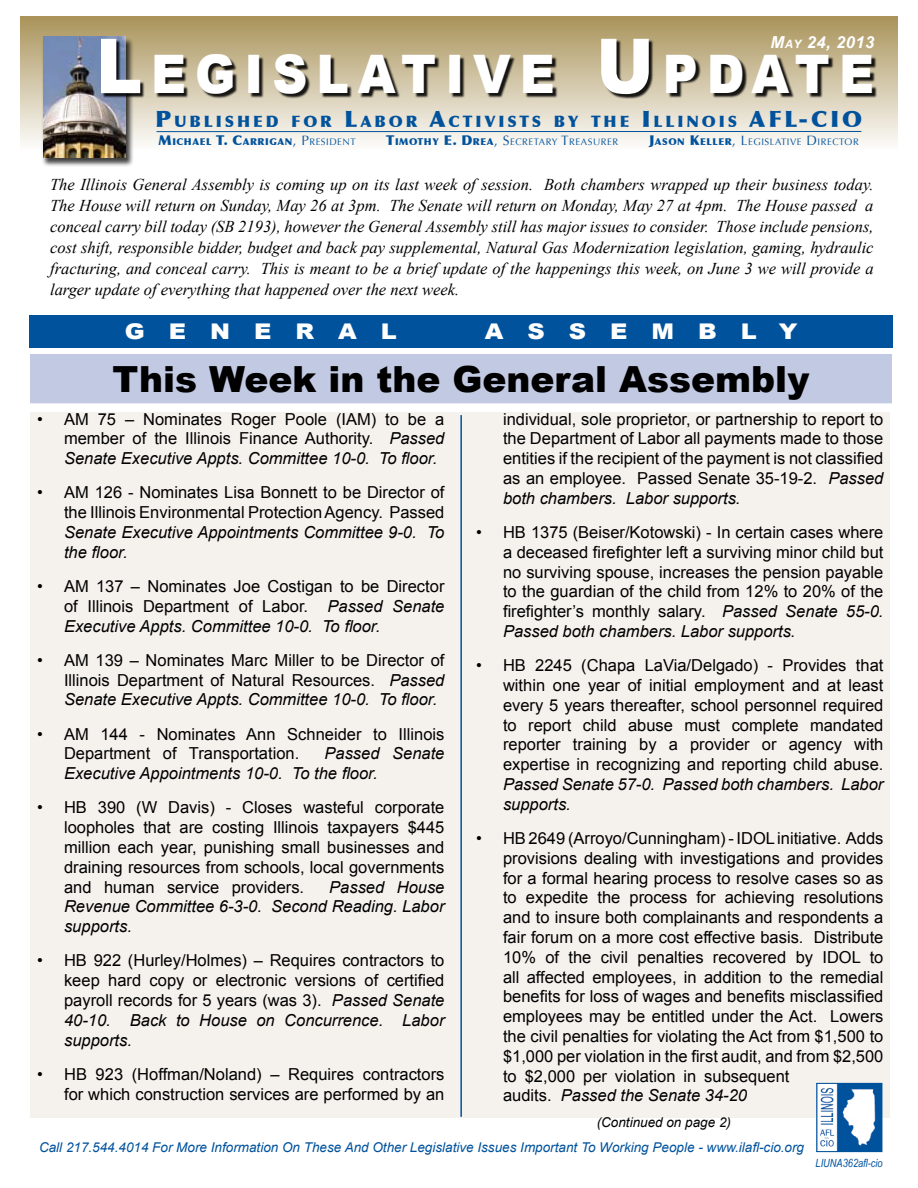
<style>
.page{position:relative;width:918px;height:1188px;background:#fff}
.page>*{position:absolute;margin:0;border:0;box-sizing:border-box;transform-origin:0 0}
.t1{font:900 53.1px "Arial";letter-spacing:.185em;color:#fff;scale:.91 1}
.t2{font:900 36px "Arial";color:#000}
.t3{font:900 22.5px "Optima";color:#00529c}
.t4{font:900 21.6px "Arial";letter-spacing:1em;color:#fff;scale:1.11 1}
.t5{font:16.5px/19.8px "Arial";color:#000;text-align:justify}
.t6{font:italic 16.5px/21px "Times New Roman";color:#000;text-align:justify}
.t7{font:italic 16.5px/19.8px "Arial";color:#000}
.t8{font:italic 700 16.5px "Arial";letter-spacing:.03em;color:#fff}
.t9{font:900 15.75px "Optima";letter-spacing:.185em;color:#00529c}
.t10{font:italic 13.5px "Arial";color:#00529c}
.t11{font:italic 13.5px "Arial";color:#000}
.t12{font:italic 11.25px "Arial Narrow";color:#00529c}
.t13{font:9.45px "Optima";letter-spacing:.055em;color:#00529c}
.t14{font:900 9.45px "Optima";letter-spacing:.055em;color:#00529c}
.s1{font-size:11.55px}
.s2{font-size:75.9px}
.s3{font-size:22.5px}
.s4{font-size:13.5px}
.s5{font-weight:400;font-size:13.5px}
.s6{font-weight:400}
.s7{font-weight:900;font-size:13.5px}
.s8{font-weight:900}
.s9{font-style:italic}
</style>
<div class="page">
<div style="left:20px;top:16px;width:878px;height:134px;background:linear-gradient(to bottom,#a9935a,#fcfcfa)"></div>
<div style="left:42px;top:37px;width:92px;height:131px;background:#000;opacity:.75"></div>
<img style="left:43px;top:36px;width:83px;height:121px">
<div style="left:102px;top:40px;width:775px;height:59px;background:#000;opacity:.9"></div>
<hr style="left:157px;top:131px;width:704px;height:1px;background:#00529c">
<div style="left:31px;top:355px;width:860px;height:48px;background:#c2c9e3"></div>
<div style="left:30px;top:354px;width:862px;height:49px;border:2px solid #c2c9e3"></div>
<div style="left:29px;top:315px;width:864px;height:33px;background:#00529c"></div>
<div style="left:30px;top:413px;width:860px;height:705px;background:#f5f2ed"></div>
<img style="left:819px;top:1085px;width:61px;height:65px">
<div style="left:817px;top:1083px;width:65px;height:69px;border:1px solid #00529c"></div>
<hr style="left:460px;top:415px;width:2px;height:702px;background:#00529c">
<p class="t8" style="left:770px;top:31px;width:106px">M<span class="s1">ay</span> 24, 2013</p>
<h1 class="t1" style="left:96px;top:36px;width:857px"><span class="s2">L</span>EGISLATIVE <span class="s2">U</span>PDATE</h1>
<p class="t9" style="left:155px;top:112px;width:611px"><span class="s3">P</span>UBLISHED FOR <span class="s3">L</span> ABOR <span class="s3">A</span>CTIVISTS BY THE <span class="s3">I</span> LLINOIS <span class="s3">AFL</span></p>
<h3 class="t3" style="left:799px;top:106px;width:30px">-CIO</h3>
<p class="t14" style="left:159px;top:136px;width:199px"><span class="s4">M</span>ICHAEL <span class="s4">T. C</span>ARRIGAN<span class="s5">, P</span><span class="s6">RESIDENT</span></p>
<p class="t13" style="left:386px;top:137px;width:233px"><span class="s7">T</span><span class="s8">IMOTHY</span> <span class="s7">E. D</span><span class="s8">REA</span><span class="s4">, S</span>ECRETARY <span class="s4">T</span>REASURER</p>
<p class="t13" style="left:649px;top:137px;width:211px"><span class="s7">J</span><span class="s8">ASON</span> <span class="s7">K</span><span class="s8">ELLER</span><span class="s4">, L</span>EGISLATIVE <span class="s4">D</span> IRECTOR</p>
<p class="t6" style="left:50px;top:174px;width:825px">The Illinois General Assembly is coming up on its last week of session. Both chambers wrapped up their business today.<br>The House will return on Sunday, May 26 at 3pm. The Senate will return on Monday, May 27 at 4pm. The House passed a conceal carry bill today (SB 2193), however the General Assembly still has major issues to consider. Those include pensions, cost shift, responsible bidder, budget and back pay supplemental, Natural Gas Modernization legislation, gaming, hydraulic fracturing, and conceal carry. This is meant to be a brief update of the happenings this week, on June 3 we will provide a larger update of everything that happened over the next week.</p>
<h3 class="t4" style="left:125px;top:315px;width:247px">GEne ra l</h3>
<h3 class="t4" style="left:485px;top:315px;width:283px">Asse mbly</h3>
<h2 class="t2" style="left:112px;top:353px;width:699px">This Week in the General Assembly</h2>
<p class="t5" style="left:64px;top:409px;width:382px;text-indent:-27px">• AM 75 – Nominates Roger Poole (IAM) to be a member of the Illinois Finance Authority. <span class="s9">Passed Senate Executive Appts. Committee 10-0. To floor.</span></p>
<p class="t5" style="left:37px;top:483px;width:409px;text-align:right">• AM 126 - Nominates Lisa Bonnett to be Director of the Illinois Environmental Protection Agency. Passed</p>
<p class="t7" style="left:64px;top:523px;width:382px">Senate Executive Appointments Committee 9-0. To the floor.</p>
<p class="t5" style="left:64px;top:577px;width:382px;text-indent:-27px">• AM 137 – Nominates Joe Costigan to be Director of Illinois Department of Labor. <span class="s9">Passed Senate Executive Appts. Committee 10-0. To floor.</span></p>
<p class="t5" style="left:64px;top:650px;width:382px;text-indent:-27px">• AM 139 – Nominates Marc Miller to be Director of Illinois Department of Natural Resources. <span class="s9">Passed Senate Executive Appts. Committee 10-0. To floor.</span></p>
<p class="t5" style="left:64px;top:724px;width:382px;text-indent:-27px">• AM 144 - Nominates Ann Schneider to Illinois<br>Department of Transportation.</p>
<p class="t7" style="left:64px;top:744px;width:382px;text-indent:260px">Passed Senate<br>Executive Appointments 10-0. To the floor.</p>
<p class="t5" style="left:64px;top:798px;width:382px;text-indent:-27px">• HB 390 (W Davis) - Closes wasteful corporate loopholes that are costing Illinois taxpayers $445 million each year, punishing small businesses and draining resources from schools, local governments and human service providers.</p>
<p class="t7" style="left:64px;top:877px;width:382px;text-align:justify;text-indent:265px">Passed House Revenue Committee 6-3-0. Second Reading. Labor supports.</p>
<p class="t5" style="left:64px;top:951px;width:382px;text-indent:-27px">• HB 922 (Hurley/Holmes) – Requires contractors to keep hard copy or electronic versions of certified payroll records for 5 years (was 3). <span class="s9">Passed Senate 40-10. Back to House on Concurrence. Labor supports.</span></p>
<p class="t5" style="left:37px;top:1064px;width:409px;text-align:right">• HB 923 (Hoffman/Noland) – Requires contractors for which construction services are performed by an</p>
<p class="t5" style="left:503px;top:409px;width:382px">individual, sole proprietor, or partnership to report to the Department of Labor all payments made to those entities if the recipient of the payment is not classified as an employee. Passed Senate 35-19-2. <span class="s9">Passed both chambers. Labor supports.</span></p>
<p class="t5" style="left:503px;top:523px;width:382px;text-indent:-27px">• HB 1375 (Beiser/Kotowski) - In certain cases where a deceased firefighter left a surviving minor child but no surviving spouse, increases the pension payable to the guardian of the child from 12% to 20% of the firefighter’s monthly salary. <span class="s9">Passed Senate 55-0.<br>Passed both chambers. Labor supports.</span></p>
<p class="t5" style="left:503px;top:656px;width:382px;text-indent:-27px">• HB 2245 (Chapa LaVia/Delgado) - Provides that within one year of initial employment and at least every 5 years thereafter, school personnel required to report child abuse must complete mandated reporter training by a provider or agency with expertise in recognizing and reporting child abuse.</p>
<p class="t7" style="left:503px;top:775px;width:382px">Passed Senate 57-0. Passed both chambers. Labor supports.</p>
<p class="t5" style="left:503px;top:829px;width:382px;text-align:left;text-indent:-27px">• HB 2649 (Arroyo/Cunningham) - IDOL initiative. Adds provisions dealing with investigations and provides for a formal hearing process to resolve cases so as to expedite the process for achieving resolutions and to insure both complainants and respondents a fair forum on a more cost effective basis. Distribute 10% of the civil penalties recovered by IDOL to all affected employees, in addition to the remedial benefits for loss of wages and benefits misclassified employees may be entitled under the Act. Lowers the civil penalties for violating the Act from $1,500 to $1,000 per violation in the first audit, and from $2,500 to $2,000 per violation in subsequent<br>audits. <span class="s9">Passed the Senate 34-20</span></p>
<p class="t11" style="left:597px;top:1114px;width:136px">(Continued on page 2)</p>
<p class="t10" style="left:39px;top:1138px;width:767px">Call 217.544.4014 For More Information On These And Other Legislative Issues Important To Working People - www.ilafl-cio.org</p>
<p class="t12" style="left:816px;top:1155px;width:69px">Liuna362afl-cio</p>
</div>
